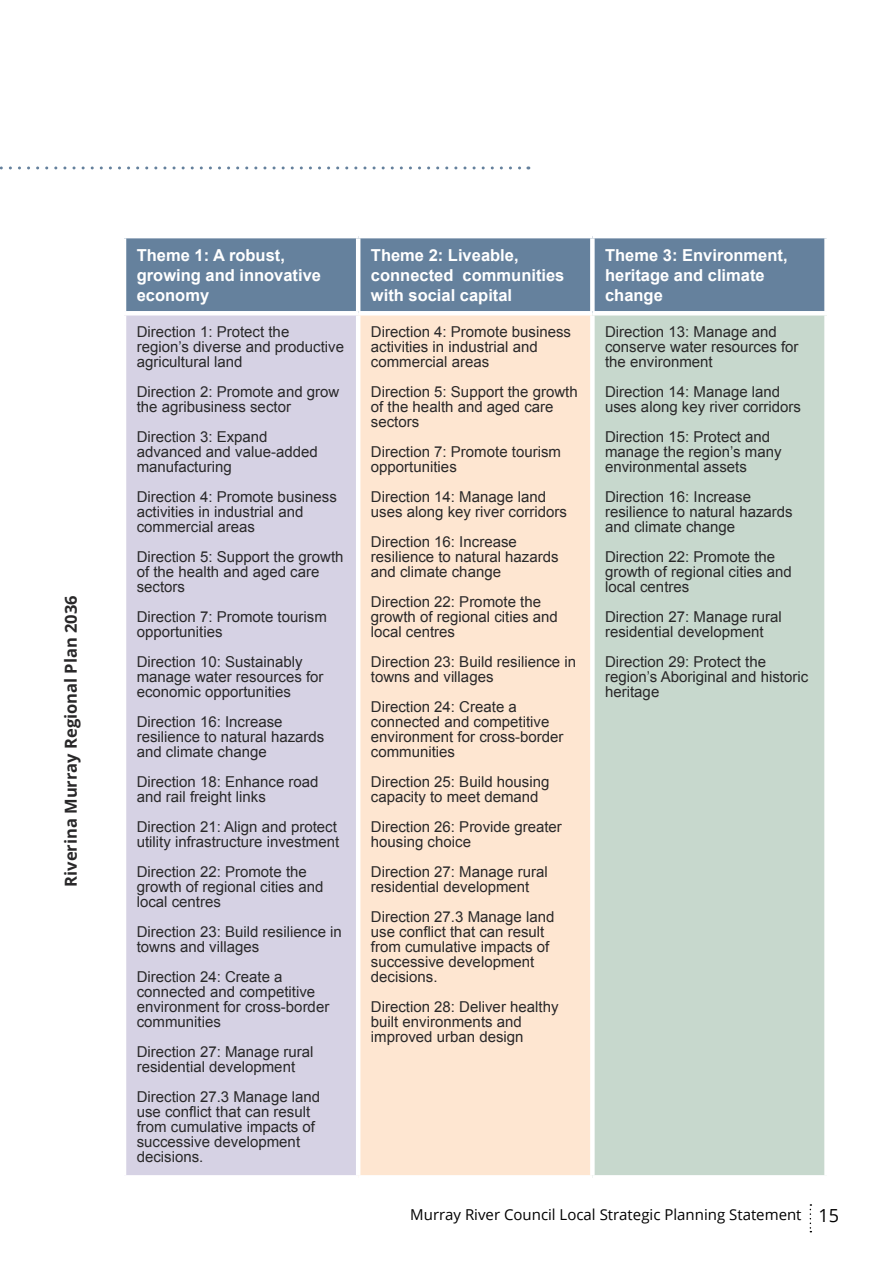
<style>
.page{position:relative;width:893px;height:1263px;background:#fff}
.page>*{position:absolute;margin:0;border:0;box-sizing:border-box;transform-origin:0 0}
.t1{font:700 16.5px/19.8px "Arial";color:#fff}
.t2{font:700 16.5px "Open Sans";color:#292829}
.t3{font:15px/15px "Arial";color:#292829}
.t4{font:15px "Open Sans";color:#000}
.s1{font-size:18px}
</style>
<div class="page">
<svg style="left:810px;top:1204px;width:1px;height:28px"></svg>
<svg style="left:0;top:166px;width:529px;height:3px"></svg>
<div style="left:126px;top:238px;width:698px;height:73px;background:#65819d"></div>
<div style="left:124px;top:313px;width:234px;height:864px;background:#d6d2e4"></div>
<div style="left:358px;top:313px;width:234px;height:864px;background:#fee6d1"></div>
<div style="left:592px;top:313px;width:235px;height:864px;background:#c7d8cd"></div>
<hr style="left:356px;top:238px;width:4px;height:73px;background:#fff">
<div style="left:590px;top:238px;width:5px;height:73px;background:#fff"></div>
<hr style="left:356px;top:315px;width:4px;height:860px;background:#fff">
<div style="left:590px;top:315px;width:5px;height:860px;background:#fff"></div>
<hr style="left:122px;top:315px;width:4px;height:860px;background:#fff">
<div style="left:824px;top:315px;width:5px;height:860px;background:#fff"></div>
<hr style="left:122px;top:311px;width:236px;height:4px;background:#fff">
<hr style="left:358px;top:311px;width:234px;height:4px;background:#fff">
<hr style="left:592px;top:311px;width:237px;height:4px;background:#fff">
<hr style="left:122px;top:1175px;width:236px;height:4px;background:#fff">
<hr style="left:358px;top:1175px;width:234px;height:4px;background:#fff">
<hr style="left:592px;top:1175px;width:237px;height:4px;background:#fff">
<p class="t2" style="left:59px;top:887px;width:293px;rotate:-90deg">Riverina Murray Regional Plan 2036</p>
<p class="t1" style="left:137px;top:246px;width:186px">Theme 1: A robust, growing and innovative economy</p>
<p class="t1" style="left:371px;top:246px;width:195px">Theme 2: Liveable, connected communities with social capital</p>
<p class="t1" style="left:605px;top:246px;width:184px">Theme 3: Environment, heritage and climate change</p>
<p class="t3" style="left:137px;top:324px;width:209px">Direction 1: Protect the region’s diverse and productive agricultural land</p>
<p class="t3" style="left:137px;top:384px;width:204px">Direction 2: Promote and grow the agribusiness sector</p>
<p class="t3" style="left:137px;top:429px;width:182px">Direction 3: Expand advanced and value-added manufacturing</p>
<p class="t3" style="left:137px;top:489px;width:202px">Direction 4: Promote business activities in industrial and commercial areas</p>
<p class="t3" style="left:137px;top:549px;width:208px">Direction 5: Support the growth of the health and aged care sectors</p>
<p class="t3" style="left:137px;top:609px;width:192px">Direction 7: Promote tourism opportunities</p>
<p class="t3" style="left:137px;top:654px;width:188px">Direction 10: Sustainably manage water resources for economic opportunities</p>
<p class="t3" style="left:137px;top:714px;width:189px">Direction 16: Increase resilience to natural hazards and climate change</p>
<p class="t3" style="left:137px;top:774px;width:183px">Direction 18: Enhance road and rail freight links</p>
<p class="t3" style="left:137px;top:819px;width:204px">Direction 21: Align and protect utility infrastructure investment</p>
<p class="t3" style="left:137px;top:864px;width:188px">Direction 22: Promote the growth of regional cities and local centres</p>
<p class="t3" style="left:137px;top:924px;width:207px">Direction 23: Build resilience in towns and villages</p>
<p class="t3" style="left:137px;top:969px;width:194px">Direction 24: Create a connected and competitive environment for cross-border communities</p>
<p class="t3" style="left:137px;top:1044px;width:178px">Direction 27: Manage rural residential development</p>
<p class="t3" style="left:137px;top:1089px;width:185px">Direction 27.3 Manage land use conflict that can result from cumulative impacts of successive development decisions.</p>
<p class="t3" style="left:605px;top:324px;width:195px">Direction 13: Manage and conserve water resources for the environment</p>
<p class="t3" style="left:605px;top:384px;width:197px">Direction 14: Manage land uses along key river corridors</p>
<p class="t3" style="left:605px;top:429px;width:178px">Direction 15: Protect and manage the region’s many environmental assets</p>
<p class="t3" style="left:605px;top:489px;width:189px">Direction 16: Increase resilience to natural hazards and climate change</p>
<p class="t3" style="left:605px;top:549px;width:188px">Direction 22: Promote the growth of regional cities and local centres</p>
<p class="t3" style="left:605px;top:609px;width:178px">Direction 27: Manage rural residential development</p>
<p class="t3" style="left:605px;top:654px;width:205px">Direction 29: Protect the region’s Aboriginal and historic heritage</p>
<p class="t3" style="left:371px;top:324px;width:202px">Direction 4: Promote business activities in industrial and commercial areas</p>
<p class="t3" style="left:371px;top:384px;width:208px">Direction 5: Support the growth of the health and aged care sectors</p>
<p class="t3" style="left:371px;top:444px;width:192px">Direction 7: Promote tourism opportunities</p>
<p class="t3" style="left:371px;top:489px;width:197px">Direction 14: Manage land uses along key river corridors</p>
<p class="t3" style="left:371px;top:534px;width:189px">Direction 16: Increase resilience to natural hazards and climate change</p>
<p class="t3" style="left:371px;top:594px;width:188px">Direction 22: Promote the growth of regional cities and local centres</p>
<p class="t3" style="left:371px;top:654px;width:207px">Direction 23: Build resilience in towns and villages</p>
<p class="t3" style="left:371px;top:699px;width:194px">Direction 24: Create a connected and competitive environment for cross-border communities</p>
<p class="t3" style="left:371px;top:774px;width:180px">Direction 25: Build housing capacity to meet demand</p>
<p class="t3" style="left:371px;top:819px;width:192px">Direction 26: Provide greater housing choice</p>
<p class="t3" style="left:371px;top:864px;width:178px">Direction 27: Manage rural residential development</p>
<p class="t3" style="left:371px;top:909px;width:185px">Direction 27.3 Manage land use conflict that can result from cumulative impacts of successive development decisions.</p>
<p class="t3" style="left:371px;top:999px;width:189px">Direction 28: Deliver healthy built environments and improved urban design</p>
<p class="t4" style="left:410px;top:1205px;width:430px">Murray River Council Local Strategic Planning Statement <span class="s1">15</span></p>
</div>
